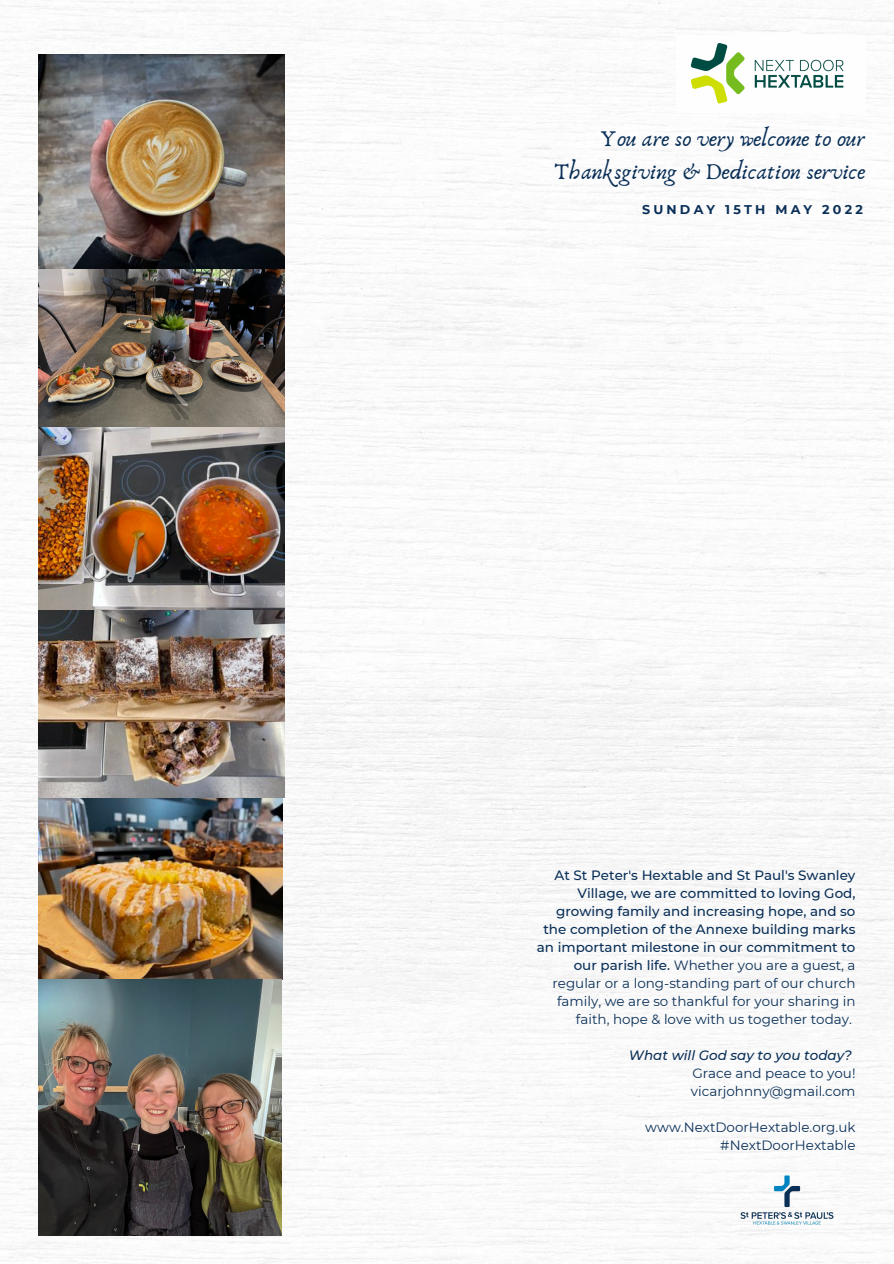
<style>
.page{position:relative;width:894px;height:1264px;background:#fff}
.page>*{position:absolute;margin:0;border:0;box-sizing:border-box;transform-origin:0 0}
.t1{font:23.4px/32.7px "Anaktoria";color:#092f57;text-align:right}
.t2{font:500 13.5px/18px "Montserrat";color:#092f57;text-align:right}
.t3{font:13.5px "Montserrat";color:#092f57}
.t4{font:italic 500 13.5px "Montserrat";color:#092f57}
.t5{font:700 12.6px "Montserrat";letter-spacing:.255em;color:#092f57}
.s1{font-weight:400}
</style>
<div class="page">
<img style="left:0;top:0;width:893px;height:1263px">
<img style="left:676px;top:35px;width:189px;height:77px">
<img style="left:740px;top:1175px;width:93px;height:49px">
<img style="left:39px;top:280px;width:245px;height:517px">
<img style="left:39px;top:54px;width:245px;height:226px">
<img style="left:39px;top:797px;width:243px;height:438px">
<p class="t1" style="left:554px;top:123px;width:313px">You are so very welcome to our<br>Thanksgiving &amp; Dedication service</p>
<p class="t5" style="left:641px;top:201px;width:222px">SUNDAY 15TH MAY 2022</p>
<p class="t2" style="left:536px;top:866px;width:320px">At St Peter's Hextable and St Paul's Swanley Village, we are committed to loving God, growing family and increasing hope, and so the completion of the Annexe building marks an important milestone in our commitment to our parish life. <span class="s1">Whether you are a guest, a regular or a long-standing part of our church family, we are so thankful for your sharing in faith, hope &amp; love with us together today.</span></p>
<p class="t4" style="left:628px;top:1046px;width:224px">What will God say to you today?</p>
<p class="t3" style="left:692px;top:1064px;width:164px">Grace and peace to you!</p>
<p class="t3" style="left:690px;top:1082px;width:166px">vicarjohnny@gmail.com</p>
<p class="t3" style="left:645px;top:1118px;width:212px">www.NextDoorHextable.org.uk</p>
<p class="t3" style="left:720px;top:1136px;width:137px">#NextDoorHextable</p>
</div>
